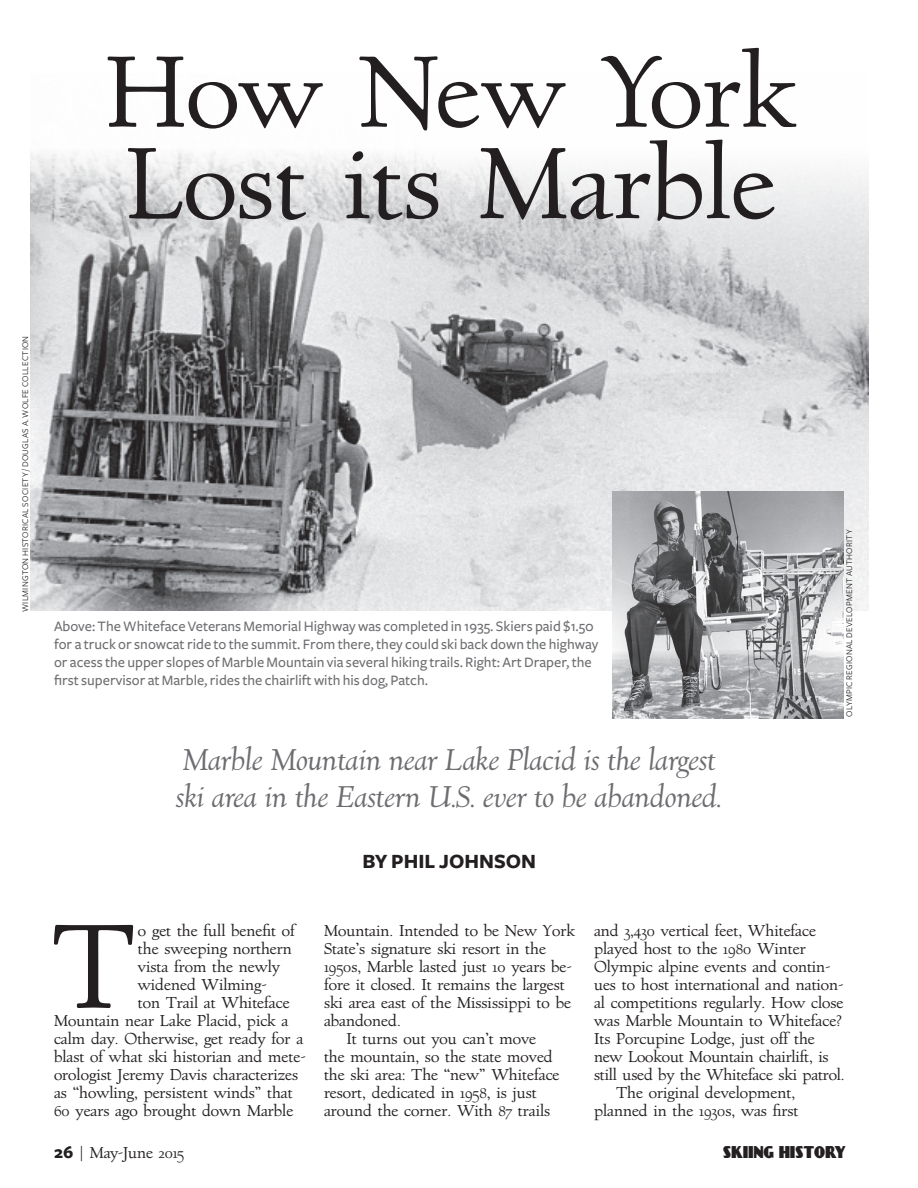
<style>
.page{position:relative;width:918px;height:1188px;background:#fff}
.page>*{position:absolute;margin:0;border:0;box-sizing:border-box;transform-origin:0 0}
.t1{font:113.4px "Village";color:#231f20}
.t2{font:96px/91.5px "Village";color:#231f20}
.t3{font:italic 28.5px/37.5px "Village";color:#6c6d70}
.t4{font:700 21px "Freight Sans";color:#231f20}
.t5{font:15px "Village";color:#231f20}
.t6{font:500 15px/18px "Freight Sans";color:#6c6d70}
.t7{font:15px "Day Poster Black NF";letter-spacing:.02em;color:#231f20;scale:.84 1}
.t8{font:9px "Freight Sans";letter-spacing:.03em;color:#231f20}
.s1{font-family:"Freight Sans";font-weight:700;font-size:18px}
</style>
<div class="page">
<img style="left:30px;top:151px;width:838px;height:460px">
<img style="left:612px;top:492px;width:231px;height:226px">
<h2 class="t2" style="left:104px;top:49px;width:693px">How New York<br>Lost its Marble</h2>
<p class="t8" style="left:20px;top:612px;width:278px;rotate:-90deg">wilmington historical society / douglas a. wolfe collection</p>
<p class="t6" style="left:54px;top:617px;width:546px">Above: The Whiteface Veterans Memorial Highway was completed in 1935. Skiers paid $1.50 for a truck or snowcat ride to the summit. From there, they could ski back down the highway or acess the upper slopes of Marble Mountain via several hiking trails. Right: Art Draper, the first supervisor at Marble, rides the chairlift with his dog, Patch.</p>
<h3 class="t3" style="left:176px;top:741px;width:547px">Marble Mountain near Lake Placid is the largest ski area in the Eastern U.S. ever to be abandoned.</h3>
<h3 class="t4" style="left:362px;top:850px;width:175px">BY PHIL JOHNSON</h3>
<p class="t8" style="left:844px;top:717px;width:189px;rotate:-90deg">olympic regional development authority</p>
<h1 class="t1" style="left:54px;top:898px;width:83px">T</h1>
<p class="t5" style="left:138px;top:921px;width:158px">o get the full benefit of</p>
<p class="t5" style="left:138px;top:939px;width:155px">the sweeping northern</p>
<p class="t5" style="left:138px;top:957px;width:144px">vista from the newly</p>
<p class="t5" style="left:138px;top:975px;width:130px">widened Wilming-</p>
<p class="t5" style="left:138px;top:993px;width:153px">ton Trail at Whiteface</p>
<p class="t5" style="left:54px;top:1011px;width:236px">Mountain near Lake Placid, pick a</p>
<p class="t5" style="left:54px;top:1029px;width:251px">calm day. Otherwise, get ready for a</p>
<p class="t5" style="left:54px;top:1047px;width:253px">blast of what ski historian and mete-</p>
<p class="t5" style="left:54px;top:1065px;width:246px">orologist Jeremy Davis characterizes</p>
<p class="t5" style="left:54px;top:1083px;width:240px">as “howling, persistent winds” that</p>
<p class="t5" style="left:54px;top:1101px;width:241px">60 years ago brought down Marble</p>
<p class="t5" style="left:324px;top:921px;width:253px">Mountain. Intended to be New York</p>
<p class="t5" style="left:324px;top:939px;width:223px">State’s signature ski resort in the</p>
<p class="t5" style="left:324px;top:957px;width:249px">1950s, Marble lasted just 10 years be-</p>
<p class="t5" style="left:324px;top:975px;width:242px">fore it closed. It remains the largest</p>
<p class="t5" style="left:324px;top:993px;width:248px">ski area east of the Mississippi to be</p>
<p class="t5" style="left:324px;top:1011px;width:78px">abandoned.</p>
<p class="t5" style="left:346px;top:1029px;width:191px">It turns out you can’t move</p>
<p class="t5" style="left:324px;top:1047px;width:230px">the mountain, so the state moved</p>
<p class="t5" style="left:324px;top:1065px;width:237px">the ski area: The “new” Whiteface</p>
<p class="t5" style="left:324px;top:1083px;width:214px">resort, dedicated in 1958, is just</p>
<p class="t5" style="left:324px;top:1101px;width:228px">around the corner. With 87 trails</p>
<p class="t5" style="left:594px;top:921px;width:224px">and 3,430 vertical feet, Whiteface</p>
<p class="t5" style="left:594px;top:939px;width:213px">played host to the 1980 Winter</p>
<p class="t5" style="left:594px;top:957px;width:238px">Olympic alpine events and contin-</p>
<p class="t5" style="left:594px;top:975px;width:251px">ues to host international and nation-</p>
<p class="t5" style="left:594px;top:993px;width:251px">al competitions regularly. How close</p>
<p class="t5" style="left:594px;top:1011px;width:249px">was Marble Mountain to Whiteface?</p>
<p class="t5" style="left:594px;top:1029px;width:222px">Its Porcupine Lodge, just off the</p>
<p class="t5" style="left:594px;top:1047px;width:236px">new Lookout Mountain chairlift, is</p>
<p class="t5" style="left:594px;top:1065px;width:252px">still used by the Whiteface ski patrol.</p>
<p class="t5" style="left:616px;top:1083px;width:180px">The original development,</p>
<p class="t5" style="left:594px;top:1101px;width:206px">planned in the 1930s, was first</p>
<p class="t5" style="left:54px;top:1143px;width:132px"><span class="s1">26</span> | May-June 2015</p>
<p class="t7" style="left:723px;top:1143px;width:148px">SKIING HISTORY</p>
</div>
